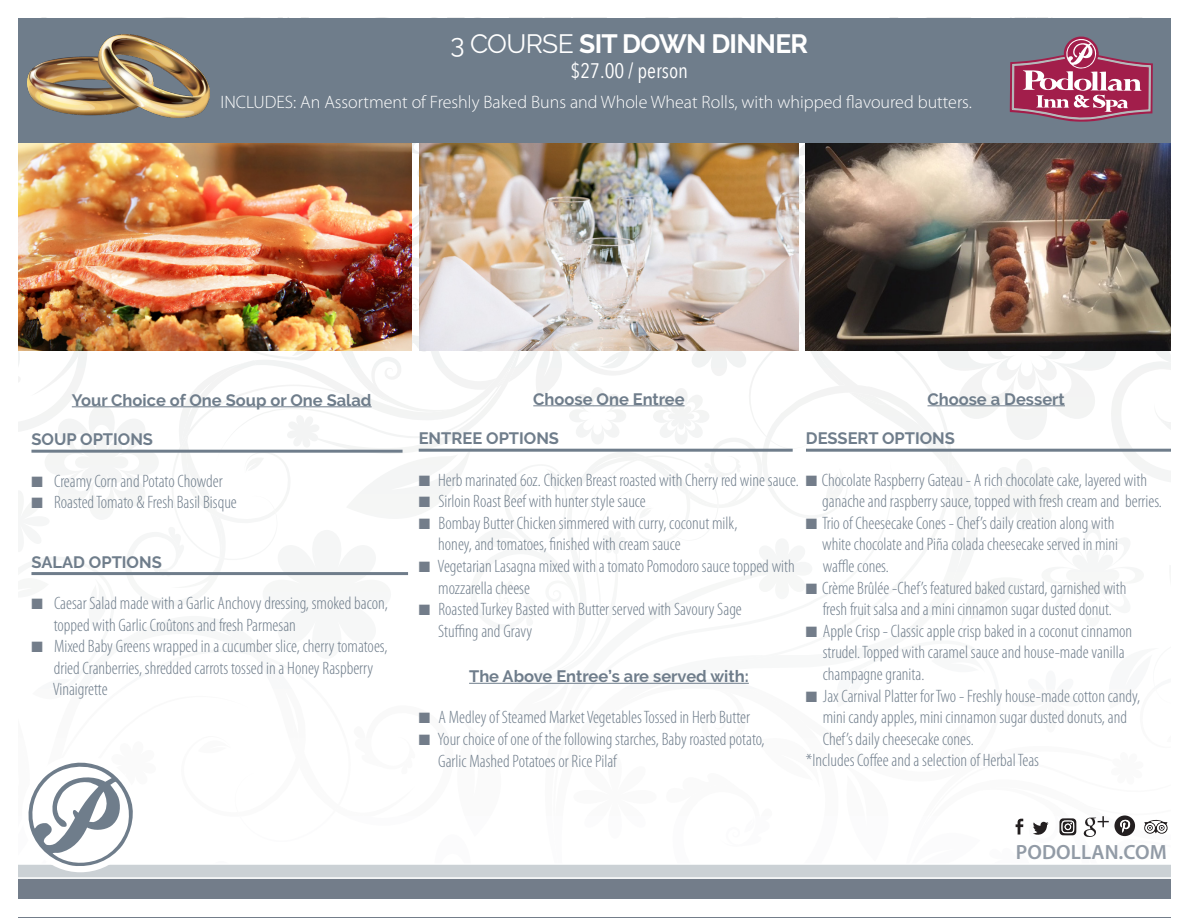
<style>
.page{position:relative;width:1188px;height:918px;background:#fff}
.page>*{position:absolute;margin:0;border:0;box-sizing:border-box;transform-origin:0 0}
.t1{font:700 26.4px "Raleway";letter-spacing:-.025em;color:#fff}
.t2{font:21px "Avenir Next Condensed";color:#fff}
.t3{font:600 20.7px "Myriad Pro";letter-spacing:.005em;color:#929ba6}
.t4{font:300 condensed 18px/21.6px "Myriad Pro";color:#6f7d8b}
.t5{font:300 18px "Myriad Pro";color:#fff}
.t6{font:700 16.5px "Raleway";color:#6f7d8b}
.s1{font-weight:400}
.s2{color:#737d8a}
</style>
<div class="page">
<img style="left:18px;top:17px;width:1153px;height:882px">
<p class="t1" style="left:451px;top:29px;width:359px"><span class="s1">3 COURSE</span> SIT DOWN DINNER</p>
<p class="t2" style="left:571px;top:53px;width:119px">$27.00 / person</p>
<p class="t5" style="left:221px;top:91px;width:753px">INCLUDES: An Assortment of Freshly Baked Buns and Whole Wheat Rolls, with whipped flavoured butters.</p>
<p class="t6" style="left:72px;top:390px;width:301px">Your Choice of One Soup or One Salad</p>
<p class="t6" style="left:31px;top:430px;width:123px">SOUP OPTIONS</p>
<p class="t4" style="left:31px;top:470px;width:193px"><span class="s2">■</span> Creamy Corn and Potato Chowder</p>
<p class="t4" style="left:31px;top:492px;width:207px"><span class="s2">■</span> Roasted Tomato &amp; Fresh Basil Bisque</p>
<p class="t6" style="left:31px;top:552px;width:132px">SALAD OPTIONS</p>
<p class="t4" style="left:54px;top:593px;width:336px;text-indent:-22px"><span class="s2">■</span> Caesar Salad made with a Garlic Anchovy dressing, smoked bacon, topped with Garlic Croûtons and fresh Parmesan</p>
<p class="t4" style="left:53px;top:636px;width:336px;text-indent:-21px"><span class="s2">■</span> Mixed Baby Greens wrapped in a cucumber slice, cherry tomatoes, dried Cranberries, shredded carrots tossed in a Honey Raspberry<br>Vinaigrette</p>
<p class="t6" style="left:533px;top:389px;width:153px">Choose One Entree</p>
<p class="t6" style="left:419px;top:429px;width:142px">ENTREE OPTIONS</p>
<p class="t4" style="left:419px;top:469px;width:730px"><span class="s2">■</span> Herb marinated 6oz. Chicken Breast roasted with Cherry red wine sauce. <span class="s2">■</span> Chocolate Raspberry Gateau - A rich chocolate cake, layered with</p>
<p class="t4" style="left:419px;top:491px;width:229px"><span class="s2">■</span> Sirloin Roast Beef with hunter style sauce</p>
<p class="t4" style="left:438px;top:512px;width:301px;text-indent:-20px"><span class="s2">■</span> Bombay Butter Chicken simmered with curry, coconut milk, honey, and tomatoes, finished with cream sauce</p>
<p class="t4" style="left:438px;top:556px;width:358px;text-indent:-20px"><span class="s2">■</span> Vegetarian Lasagna mixed with a tomato Pomodoro sauce topped with mozzarella cheese</p>
<p class="t4" style="left:438px;top:599px;width:305px;text-indent:-20px"><span class="s2">■</span> Roasted Turkey Basted with Butter served with Savoury Sage<br>Stuffing and Gravy</p>
<p class="t6" style="left:469px;top:667px;width:281px">The Above Entree’s are served with:</p>
<p class="t4" style="left:419px;top:707px;width:333px"><span class="s2">■</span> A Medley of Steamed Market Vegetables Tossed in Herb Butter</p>
<p class="t4" style="left:438px;top:729px;width:328px;text-indent:-20px"><span class="s2">■</span> Your choice of one of the following starches, Baby roasted potato,<br>Garlic Mashed Potatoes or Rice Pilaf</p>
<p class="t6" style="left:928px;top:389px;width:139px">Choose a Dessert</p>
<p class="t6" style="left:806px;top:429px;width:150px">DESSERT OPTIONS</p>
<p class="t4" style="left:822px;top:491px;width:341px">ganache and raspberry sauce, topped with fresh cream and berries.</p>
<p class="t4" style="left:822px;top:512px;width:298px;text-indent:-16px"><span class="s2">■</span> Trio of Cheesecake Cones - Chef’s daily creation along with white chocolate and Piña colada cheesecake served in mini waffle cones.</p>
<p class="t4" style="left:806px;top:577px;width:322px;text-align:center"><span class="s2">■</span> Crème Brûlée -Chef’s featured baked custard, garnished with fresh fruit salsa and a mini cinnamon sugar dusted donut.</p>
<p class="t4" style="left:823px;top:620px;width:311px;text-indent:-17px"><span class="s2">■</span> Apple Crisp - Classic apple crisp baked in a coconut cinnamon strudel. Topped with caramel sauce and house-made vanilla champagne granita.</p>
<p class="t4" style="left:823px;top:685px;width:319px;text-indent:-17px"><span class="s2">■</span> Jax Carnival Platter for Two - Freshly house-made cotton candy, mini candy apples, mini cinnamon sugar dusted donuts, and<br>Chef’s daily cheesecake cones.</p>
<p class="t4" style="left:806px;top:750px;width:235px">*Includes Coffee and a selection of Herbal Teas</p>
<p class="t3" style="left:1016px;top:839px;width:152px">PODOLLAN.COM</p>
</div>
